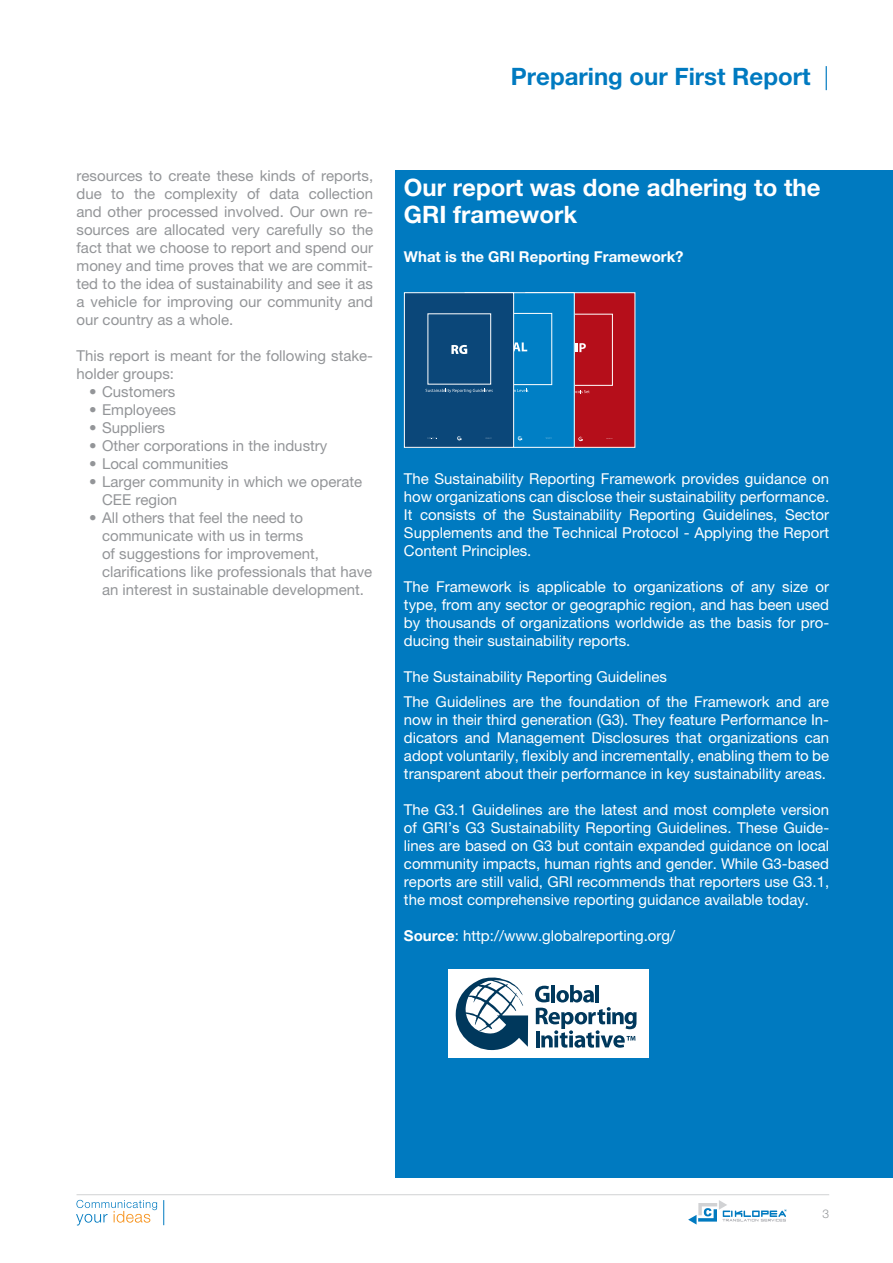
<style>
.page{position:relative;width:893px;height:1263px;background:#fff}
.page>*{position:absolute;margin:0;border:0;box-sizing:border-box;transform-origin:0 0}
.t1{font:700 24px/27px "Helvetica Neue LT Pro";color:#fff}
.t2{font:700 24px "Helvetica Neue LT Pro";color:#007ac0}
.t3{font:15px/18px "Helvetica Neue LT Pro";color:#fff;text-align:justify}
.t4{font:15px/18px "Helvetica Neue LT Pro";color:#939598}
.t5{font:700 15px "Helvetica Neue LT Pro";color:#fff}
.t6{font:300 12px "Helvetica Neue LT Pro";color:#939598}
.s1{font-weight:300}
.s2{font-weight:700}
</style>
<div class="page">
<svg style="left:688px;top:1200px;width:99px;height:24px"></svg>
<svg style="left:76px;top:1200px;width:81px;height:25px"></svg>
<svg style="left:163px;top:1200px;width:1px;height:25px"></svg>
<hr style="left:77px;top:1194px;width:752px;height:1px;background:#d1d2d4">
<div style="left:395px;top:170px;width:498px;height:1008px;background:#007ac0"></div>
<div style="left:526px;top:293px;width:109px;height:154px;background:#b50e1a"></div>
<div style="left:548px;top:314px;width:65px;height:72px;border:1px solid #fff"></div>
<svg style="left:576px;top:343px;width:10px;height:9px"></svg>
<svg style="left:575px;top:390px;width:15px;height:4px"></svg>
<svg style="left:578px;top:436px;width:5px;height:5px"></svg>
<div style="left:525px;top:292px;width:110px;height:156px;border:1px solid #fff"></div>
<div style="left:465px;top:293px;width:109px;height:154px;background:#007fc5"></div>
<div style="left:488px;top:313px;width:64px;height:72px;border:1px solid #fff"></div>
<svg style="left:546px;top:437px;width:6px;height:2px"></svg>
<svg style="left:514px;top:342px;width:13px;height:9px"></svg>
<svg style="left:518px;top:436px;width:5px;height:5px"></svg>
<div style="left:465px;top:292px;width:110px;height:156px;border:1px solid #fff"></div>
<div style="left:404px;top:293px;width:110px;height:154px;background:#0b4779"></div>
<svg style="left:426px;top:389px;width:102px;height:4px"></svg>
<svg style="left:451px;top:345px;width:16px;height:9px"></svg>
<svg style="left:485px;top:437px;width:7px;height:2px"></svg>
<svg style="left:457px;top:436px;width:4px;height:4px"></svg>
<div style="left:404px;top:292px;width:110px;height:156px;border:1px solid #fff"></div>
<div style="left:448px;top:969px;width:200px;height:88px;background:#fff"></div>
<svg style="left:455px;top:977px;width:73px;height:73px"></svg>
<svg style="left:535px;top:985px;width:102px;height:63px"></svg>
<h1 class="t2" style="left:511px;top:62px;width:320px">Preparing our First Report <span class="s1">|</span></h1>
<p class="t4" style="left:77px;top:166px;width:298px;text-align:justify">resources to create these kinds of reports, due to the complexity of data collection and other processed involved. Our own re&shy;sources are allocated very carefully so the fact that we choose to report and spend our money and time proves that we are commit&shy;ted to the idea of sustainability and see it as a vehicle for improving our community and our country as a whole.</p>
<p class="t4" style="left:77px;top:346px;width:298px">This report is meant for the following stake&shy;holder groups:</p>
<p class="t4" style="left:89px;top:382px;width:88px">• Customers</p>
<p class="t4" style="left:89px;top:400px;width:88px">• Employees</p>
<p class="t4" style="left:89px;top:418px;width:77px">• Suppliers</p>
<p class="t4" style="left:89px;top:436px;width:240px">• Other corporations in the industry</p>
<p class="t4" style="left:89px;top:454px;width:141px">• Local communities</p>
<p class="t4" style="left:102px;top:472px;width:262px;text-indent:-13px">• Larger community in which we operate<br>CEE region</p>
<p class="t4" style="left:102px;top:508px;width:272px;text-indent:-13px">• All others that feel the need to communicate with us in terms<br>of suggestions for improvement, clarifications like professionals that have an interest in sustainable development.</p>
<h1 class="t1" style="left:404px;top:173px;width:418px">Our report was done adhering to the<br>GRI framework</h1>
<p class="t5" style="left:404px;top:247px;width:281px">What is the GRI Reporting Framework?</p>
<p class="t3" style="left:404px;top:470px;width:427px">The Sustainability Reporting Framework provides guidance on how organizations can disclose their sustainability performance.<br>It consists of the Sustainability Reporting Guidelines, Sector Supplements and the Technical Protocol - Applying the Report Content Principles.</p>
<p class="t3" style="left:404px;top:578px;width:427px">The Framework is applicable to organizations of any size or type, from any sector or geographic region, and has been used by thousands of organizations worldwide as the basis for pro&shy;ducing their sustainability reports.</p>
<p class="t3" style="left:404px;top:665px;width:427px;line-height:24.3px">The Sustainability Reporting Guidelines<br>The Guidelines are the foundation of the Framework and are</p>
<p class="t3" style="left:404px;top:710px;width:427px">now in their third generation (G3). They feature Performance In&shy;dicators and Management Disclosures that organizations can adopt voluntarily, flexibly and incrementally, enabling them to be transparent about their performance in key sustainability areas.</p>
<p class="t3" style="left:404px;top:800px;width:427px">The G3.1 Guidelines are the latest and most complete version of GRI’s G3 Sustainability Reporting Guidelines. These Guide&shy;lines are based on G3 but contain expanded guidance on local community impacts, human rights and gender. While G3-based reports are still valid, GRI recommends that reporters use G3.1, the most comprehensive reporting guidance available today.</p>
<p class="t3" style="left:404px;top:926px;width:273px"><span class="s2">Source</span>: http://www.globalreporting.org/</p>
<p class="t6" style="left:822px;top:1206px;width:8px">3</p>
</div>
